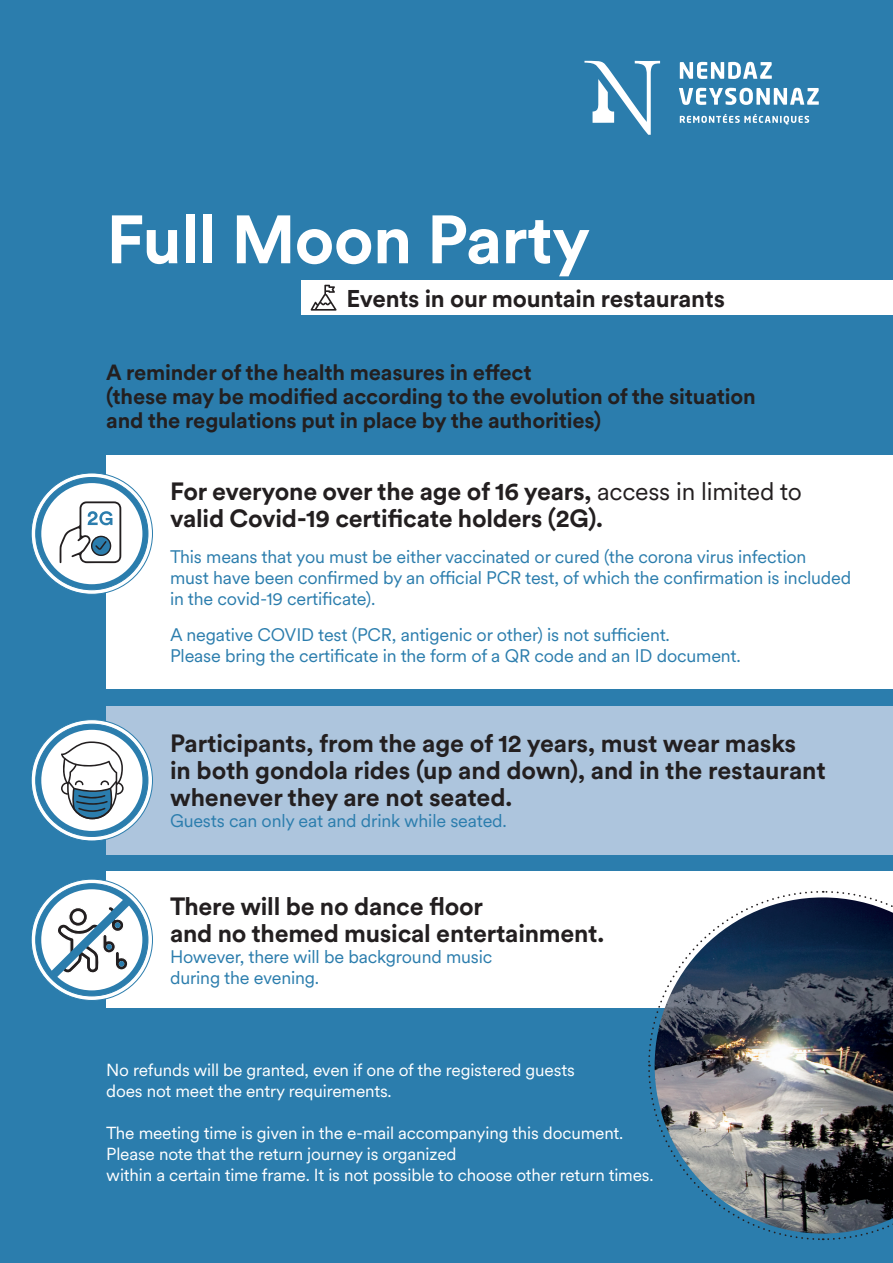
<style>
.page{position:relative;width:893px;height:1263px;background:#2b7dad}
.page>*{position:absolute;margin:0;border:0;box-sizing:border-box;transform-origin:0 0}
.t1{font:700 67.5px "Circular XX";letter-spacing:-.01em;color:#fff}
.t2{font:700 24.75px/27px "Circular XX";letter-spacing:-.01em;color:#231f20}
.t3{font:700 24px "Circular XX";letter-spacing:-.01em;color:#231f20}
.t4{font:700 21.75px/24px "Circular XX";letter-spacing:-.01em;color:#231f20}
.t5{font:18px/21px "Circular XX";letter-spacing:-.01em;color:#2b7dad}
.t6{font:17.25px/21px "Circular XX";letter-spacing:-.01em;color:#fff}
.s1{font-weight:400}
</style>
<div class="page">
<svg style="left:584px;top:61px;width:76px;height:74px"></svg>
<svg style="left:680px;top:114px;width:129px;height:10px"></svg>
<svg style="left:680px;top:62px;width:92px;height:17px"></svg>
<svg style="left:679px;top:88px;width:140px;height:17px"></svg>
<div style="left:106px;top:455px;width:787px;height:234px;background:#fff"></div>
<div style="left:106px;top:706px;width:787px;height:149px;background:#adc5dd"></div>
<div style="left:106px;top:872px;width:787px;height:136px;background:#fff"></div>
<img style="left:655px;top:897px;width:238px;height:336px">
<div style="left:302px;top:281px;width:591px;height:34px;background:#fff"></div>
<svg style="left:310px;top:285px;width:27px;height:26px"></svg>
<svg style="left:31px;top:473px;width:122px;height:122px"></svg>
<svg style="left:31px;top:719px;width:122px;height:282px"></svg>
<h1 class="t1" style="left:106px;top:193px;width:485px">Full Moon Party</h1>
<h3 class="t3" style="left:347px;top:282px;width:380px">Events in our mountain restaurants</h3>
<p class="t4" style="left:106px;top:359px;width:651px">A reminder of the health measures in effect<br>(these may be modified according to the evolution of the situation and the regulations put in place by the authorities)</p>
<h2 class="t2" style="left:170px;top:477px;width:633px">For everyone over the age of 16 years, <span class="s1">access in limited to </span>valid Covid-19 certificate holders (2G).</h2>
<p class="t5" style="left:170px;top:546px;width:682px">This means that you must be either vaccinated or cured (the corona virus infection<br>must have been confirmed by an official PCR test, of which the confirmation is included in the covid-19 certificate).</p>
<p class="t5" style="left:170px;top:624px;width:572px">A negative COVID test (PCR, antigenic or other) is not sufficient.<br>Please bring the certificate in the form of a QR code and an ID document.</p>
<h2 class="t2" style="left:170px;top:729px;width:657px">Participants, from the age of 12 years, must wear masks<br>in both gondola rides (up and down), and in the restaurant whenever they are not seated.</h2>
<p class="t5" style="left:170px;top:809px;width:338px">Guests can only eat and drink while seated.</p>
<h2 class="t2" style="left:170px;top:891px;width:436px">There will be no dance floor<br>and no themed musical entertainment.</h2>
<p class="t5" style="left:170px;top:945px;width:324px">However, there will be background music during the evening.</p>
<p class="t6" style="left:106px;top:1059px;width:470px">No refunds will be granted, even if one of the registered guests does not meet the entry requirements.</p>
<p class="t6" style="left:106px;top:1122px;width:549px">The meeting time is given in the e-mail accompanying this document.<br>Please note that the return journey is organized<br>within a certain time frame. It is not possible to choose other return times.</p>
</div>
